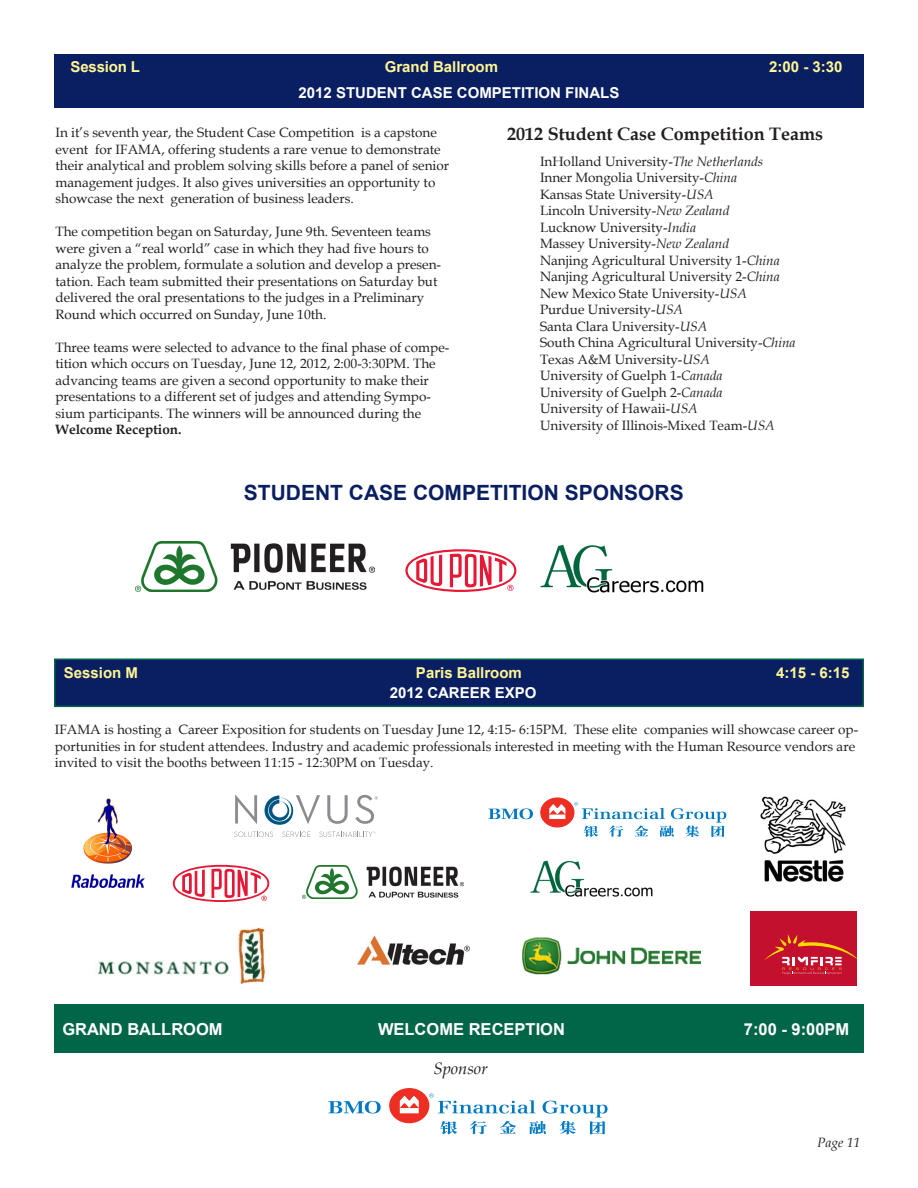
<style>
.page{position:relative;width:918px;height:1188px;background:#fff}
.page>*{position:absolute;margin:0;border:0;box-sizing:border-box;transform-origin:0 0}
.t1{font:700 21px "Arial";color:#0a1f62}
.t2{font:700 18px "Book Antiqua";color:#231f20}
.t3{font:700 16.5px "Arial";color:#fff}
.t4{font:italic 16.5px "Book Antiqua";color:#231f20}
.t5{font:700 15px "Arial";color:#fff695}
.t6{font:700 15px "Arial";color:#fff}
.t7{font:13.5px/16.5px "Book Antiqua";color:#231f20}
.t8{font:italic 13.5px "Book Antiqua";color:#231f20}
.s1{font-weight:700}
.s2{font-style:italic}
</style>
<div class="page">
<div style="left:55px;top:659px;width:808px;height:47px;background:#0a1f62"></div>
<div style="left:54px;top:658px;width:810px;height:49px;border:2px solid #016648"></div>
<div style="left:54px;top:54px;width:810px;height:54px;background:#0a1f62"></div>
<img style="left:540px;top:544px;width:164px;height:48px">
<img style="left:135px;top:541px;width:240px;height:51px">
<img style="left:356px;top:934px;width:114px;height:34px">
<img style="left:72px;top:798px;width:73px;height:90px">
<img style="left:760px;top:796px;width:86px;height:86px">
<svg style="left:235px;top:795px;width:22px;height:29px"></svg>
<svg style="left:327px;top:795px;width:21px;height:29px"></svg>
<svg style="left:355px;top:795px;width:23px;height:29px"></svg>
<svg style="left:265px;top:795px;width:55px;height:30px"></svg>
<svg style="left:282px;top:832px;width:28px;height:5px"></svg>
<svg style="left:234px;top:832px;width:39px;height:5px"></svg>
<svg style="left:319px;top:832px;width:57px;height:5px"></svg>
<img style="left:522px;top:937px;width:179px;height:37px">
<img style="left:302px;top:865px;width:161px;height:34px">
<img style="left:530px;top:860px;width:123px;height:36px">
<img style="left:94px;top:927px;width:177px;height:57px">
<div style="left:54px;top:1004px;width:810px;height:49px;background:#016648"></div>
<svg style="left:405px;top:549px;width:111px;height:43px"></svg>
<div style="left:750px;top:911px;width:106px;height:75px;background:#c3102f"></div>
<svg style="left:764px;top:934px;width:92px;height:41px"></svg>
<svg style="left:173px;top:865px;width:96px;height:37px"></svg>
<svg style="left:328px;top:1101px;width:53px;height:13px"></svg>
<div style="left:389px;top:1088px;width:40px;height:35px;background:#ee2e22;border-radius:50%"></div>
<svg style="left:400px;top:1096px;width:19px;height:17px"></svg>
<svg style="left:429px;top:1093px;width:179px;height:41px"></svg>
<svg style="left:488px;top:808px;width:45px;height:11px"></svg>
<div style="left:540px;top:797px;width:34px;height:31px;background:#ee2e22;border-radius:50%"></div>
<svg style="left:549px;top:804px;width:16px;height:15px"></svg>
<svg style="left:574px;top:802px;width:152px;height:35px"></svg>
<p class="t5" style="left:70px;top:57px;width:71px">Session L</p>
<p class="t5" style="left:385px;top:57px;width:115px">Grand Ballroom</p>
<p class="t5" style="left:769px;top:57px;width:75px">2:00 - 3:30</p>
<p class="t6" style="left:299px;top:82px;width:322px">2012 STUDENT CASE COMPETITION FINALS</p>
<p class="t7" style="left:56px;top:124px;width:395px">In it’s seventh year, the Student Case Competition is a capstone event for IFAMA, offering students a rare venue to demonstrate their analytical and problem solving skills before a panel of senior management judges. It also gives universities an opportunity to showcase the next generation of business leaders.</p>
<p class="t7" style="left:56px;top:223px;width:387px">The competition began on Saturday, June 9th. Seventeen teams were given a “real world” case in which they had five hours to analyze the problem, formulate a solution and develop a presen&shy;tation. Each team submitted their presentations on Saturday but delivered the oral presentations to the judges in a Preliminary Round which occurred on Sunday, June 10th.</p>
<p class="t7" style="left:56px;top:338px;width:395px">Three teams were selected to advance to the final phase of compe&shy;tition which occurs on Tuesday, June 12, 2012, 2:00-3:30PM. The advancing teams are given a second opportunity to make their presentations to a different set of judges and attending Sympo&shy;sium participants. The winners will be announced during the <span class="s1">Welcome Reception.</span></p>
<p class="t2" style="left:507px;top:122px;width:317px">2012 Student Case Competition Teams</p>
<p class="t7" style="left:540px;top:153px;width:225px">InHolland University-<span class="s2">The Netherlands</span></p>
<p class="t7" style="left:540px;top:169px;width:199px">Inner Mongolia University-<span class="s2">China</span></p>
<p class="t7" style="left:540px;top:186px;width:175px">Kansas State University-<span class="s2">USA</span></p>
<p class="t7" style="left:540px;top:202px;width:191px">Lincoln University-<span class="s2">New Zealand</span></p>
<p class="t7" style="left:540px;top:219px;width:158px">Lucknow University-<span class="s2">India</span></p>
<p class="t7" style="left:540px;top:235px;width:191px">Massey University-<span class="s2">New Zealand</span></p>
<p class="t7" style="left:540px;top:252px;width:241px">Nanjing Agricultural University 1-<span class="s2">China</span></p>
<p class="t7" style="left:540px;top:268px;width:241px">Nanjing Agricultural University 2-<span class="s2">China</span></p>
<p class="t7" style="left:540px;top:285px;width:209px">New Mexico State University-<span class="s2">USA</span></p>
<p class="t7" style="left:540px;top:301px;width:145px">Purdue University-<span class="s2">USA</span></p>
<p class="t7" style="left:540px;top:318px;width:169px">Santa Clara University-<span class="s2">USA</span></p>
<p class="t7" style="left:540px;top:334px;width:257px">South China Agricultural University-<span class="s2">China</span></p>
<p class="t7" style="left:540px;top:351px;width:172px">Texas A&amp;M University-<span class="s2">USA</span></p>
<p class="t7" style="left:540px;top:367px;width:184px">University of Guelph 1-<span class="s2">Canada</span></p>
<p class="t7" style="left:540px;top:384px;width:184px">University of Guelph 2-<span class="s2">Canada</span></p>
<p class="t7" style="left:540px;top:400px;width:159px">University of Hawaii-<span class="s2">USA</span></p>
<p class="t7" style="left:540px;top:417px;width:237px">University of Illinois-Mixed Team-<span class="s2">USA</span></p>
<p class="t1" style="left:244px;top:478px;width:441px">STUDENT CASE COMPETITION SPONSORS</p>
<p class="t5" style="left:64px;top:663px;width:76px">Session M</p>
<p class="t5" style="left:416px;top:663px;width:107px">Paris Ballroom</p>
<p class="t5" style="left:776px;top:663px;width:75px">4:15 - 6:15</p>
<p class="t6" style="left:390px;top:682px;width:148px">2012 CAREER EXPO</p>
<p class="t7" style="left:55px;top:721px;width:805px">IFAMA is hosting a Career Exposition for students on Tuesday June 12, 4:15- 6:15PM. These elite companies will showcase career op&shy;portunities in for student attendees. Industry and academic professionals interested in meeting with the Human Resource vendors are invited to visit the booths between 11:15 - 12:30PM on Tuesday.</p>
<p class="t3" style="left:62px;top:1018px;width:162px">GRAND BALLROOM</p>
<p class="t3" style="left:378px;top:1018px;width:189px">WELCOME RECEPTION</p>
<p class="t3" style="left:744px;top:1018px;width:107px">7:00 - 9:00PM</p>
<p class="t4" style="left:434px;top:1057px;width:56px">Sponsor</p>
<p class="t8" style="left:817px;top:1133px;width:45px">Page 11</p>
</div>
